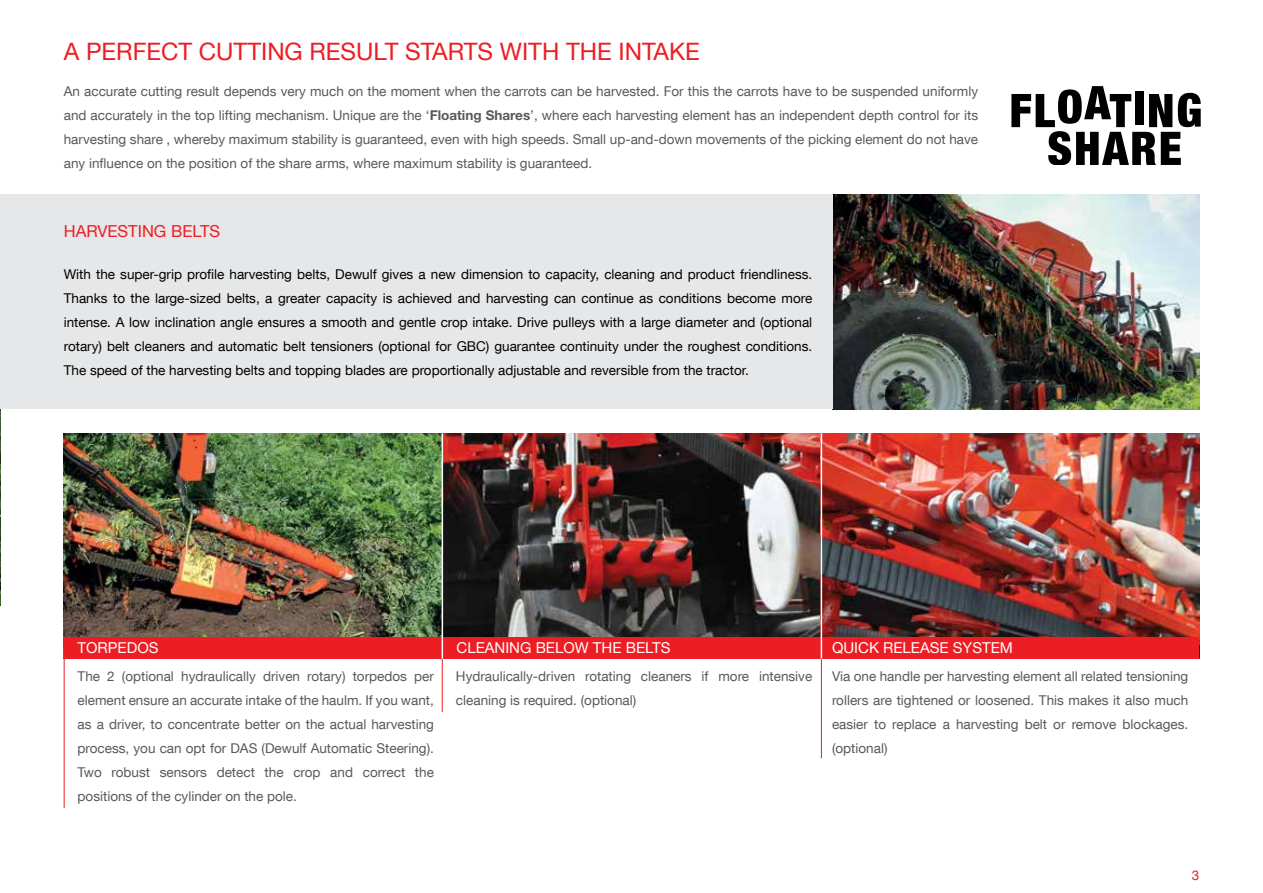
<style>
.page{position:relative;width:1263px;height:893px;background:#fff}
.page>*{position:absolute;margin:0;border:0;box-sizing:border-box;transform-origin:0 0}
.t1{font:24px "Helvetica Neue LT Com";color:#ed1d24}
.t2{font:16.5px "Helvetica Neue LT Com";color:#ed1d24}
.t3{font:15px "Helvetica Neue LT Com";color:#fff}
.t4{font:13.5px/24px "Helvetica Neue LT Com";color:#58595b;text-align:justify}
.t5{font:13.5px/24px "Helvetica Neue LT Com";color:#000;text-align:justify}
.t6{font:13.5px "Helvetica Neue LT Com";color:#ed1d24}
.s1{font-family:"Helvetica Neue LT Std";font-weight:700}
</style>
<div class="page">
<img style="left:0;top:409px;width:1px;height:197px">
<img style="left:64px;top:433px;width:1135px;height:204px">
<div style="left:64px;top:637px;width:406px;height:22px;background:#ed1d24"></div>
<hr style="left:442px;top:659px;width:1px;height:53px;background:#ed1d24">
<hr style="left:821px;top:659px;width:1px;height:99px;background:#ed1d24">
<div style="left:443px;top:637px;width:378px;height:22px;background:#ed1d24"></div>
<div style="left:822px;top:637px;width:377px;height:22px;background:#ed1d24"></div>
<hr style="left:64px;top:658px;width:1px;height:150px;background:#ed1d24">
<img style="left:832px;top:195px;width:367px;height:214px">
<div style="left:0;top:195px;width:832px;height:214px;background:#e6e7e8"></div>
<svg style="left:1011px;top:86px;width:190px;height:78px"></svg>
<hr style="left:442px;top:433px;width:1px;height:226px;background:#fff">
<hr style="left:821px;top:433px;width:1px;height:226px;background:#fff">
<h1 class="t1" style="left:64px;top:36px;width:637px">A PERFECT CUTTING RESULT STARTS WITH THE INTAKE</h1>
<p class="t4" style="left:64px;top:79px;width:916px">An accurate cutting result depends very much on the moment when the carrots can be harvested. For this the carrots have to be suspended uniformly and accurately in the top lifting mechanism. Unique are the ‘<span class="s1">Floating Shares</span>’, where each harvesting element has an independent depth control for its harvesting share , whereby maximum stability is guaranteed, even with high speeds. Small up-and-down movements of the picking element do not have any influence on the position of the share arms, where maximum stability is guaranteed.</p>
<p class="t2" style="left:64px;top:221px;width:158px">HARVESTING BELTS</p>
<p class="t5" style="left:64px;top:262px;width:750px">With the super-grip profile harvesting belts, Dewulf gives a new dimension to capacity, cleaning and product friendliness.<br>Thanks to the large-sized belts, a greater capacity is achieved and harvesting can continue as conditions become more intense. A low inclination angle ensures a smooth and gentle crop intake. Drive pulleys with a large diameter and (optional rotary) belt cleaners and automatic belt tensioners (optional for GBC) guarantee continuity under the roughest conditions.<br>The speed of the harvesting belts and topping blades are proportionally adjustable and reversible from the tractor.</p>
<p class="t3" style="left:78px;top:639px;width:82px">TORPEDOS</p>
<p class="t3" style="left:456px;top:639px;width:215px">CLEANING BELOW THE BELTS</p>
<p class="t3" style="left:832px;top:639px;width:182px">QUICK RELEASE SYSTEM</p>
<p class="t4" style="left:456px;top:664px;width:358px">Hydraulically-driven rotating cleaners if more intensive cleaning is required. (optional)</p>
<p class="t4" style="left:832px;top:664px;width:358px">Via one handle per harvesting element all related tensioning rollers are tightened or loosened. This makes it also much easier to replace a harvesting belt or remove blockages. (optional)</p>
<p class="t4" style="left:78px;top:664px;width:358px">The 2 (optional hydraulically driven rotary) torpedos per element ensure an accurate intake of the haulm. If you want, as a driver, to concentrate better on the actual harvesting process, you can opt for DAS (Dewulf Automatic Steering).<br>Two robust sensors detect the crop and correct the positions of the cylinder on the pole.</p>
<p class="t6" style="left:1192px;top:867px;width:9px">3</p>
</div>
